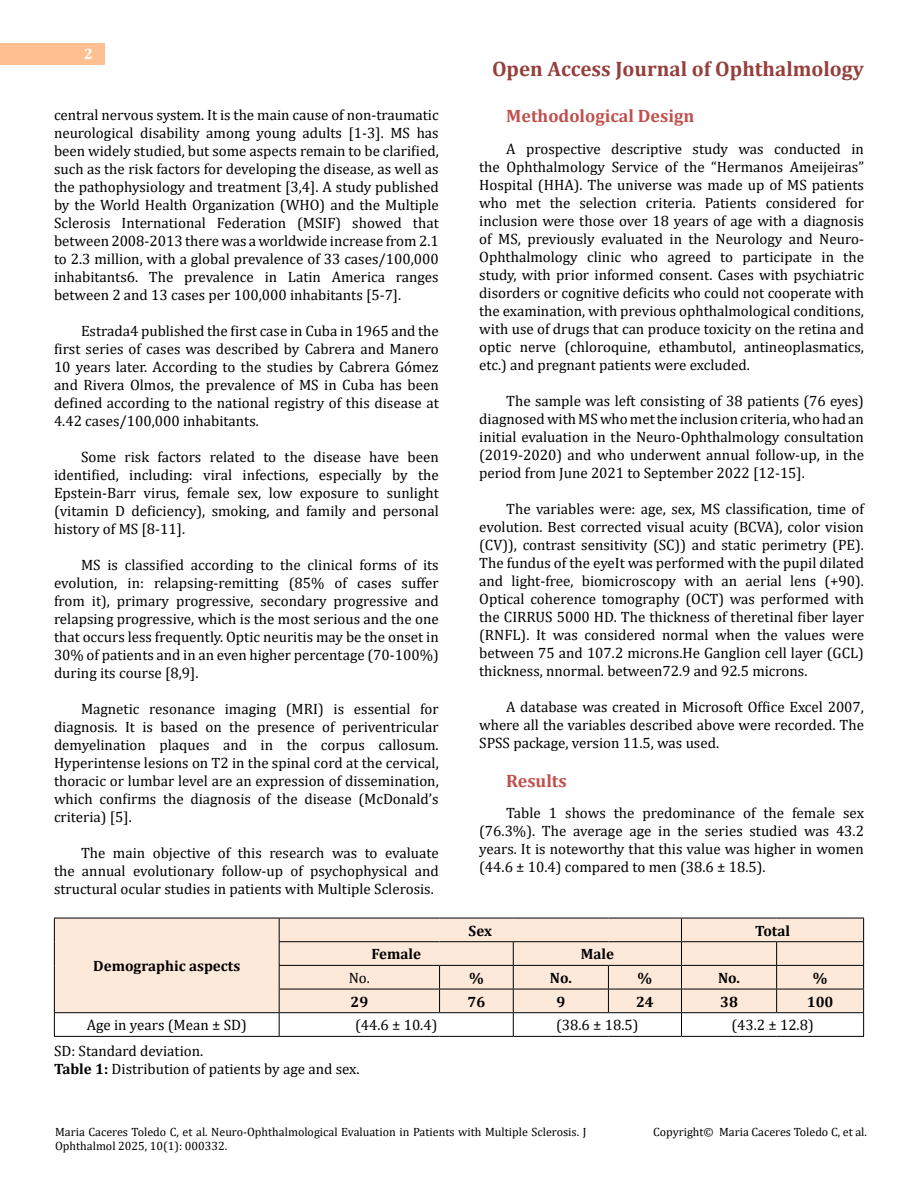
<style>
.page{position:relative;width:918px;height:1188px;background:#fff}
.page>*{position:absolute;margin:0;border:0;box-sizing:border-box;transform-origin:0 0}
.t1{font:700 21px "Cambria";color:#953f3c}
.t2{font:700 18px "Cambria";color:#c0504d}
.t3{font:15px/18px "Cambria";color:#000;text-align:justify}
.t4{font:700 15px "Cambria";color:#000}
.t5{font:700 15px "Cambria";color:#fff}
.t6{font:12px/14.4px "Cambria";color:#000}
.s1{font-weight:700}
</style>
<div class="page">
<div style="left:0;top:43px;width:105px;height:21px;background:#ffbf91"></div>
<div style="left:55px;top:919px;width:808px;height:93px;background:#fde9d9"></div>
<hr style="left:54px;top:918px;width:225px;height:1px;background:#000">
<hr style="left:279px;top:918px;width:161px;height:1px;background:#000">
<hr style="left:440px;top:918px;width:73px;height:1px;background:#000">
<hr style="left:513px;top:918px;width:95px;height:1px;background:#000">
<hr style="left:608px;top:918px;width:73px;height:1px;background:#000">
<hr style="left:681px;top:918px;width:96px;height:1px;background:#000">
<hr style="left:777px;top:918px;width:87px;height:1px;background:#000">
<hr style="left:279px;top:941px;width:161px;height:1px;background:#000">
<hr style="left:440px;top:941px;width:73px;height:1px;background:#000">
<hr style="left:513px;top:941px;width:95px;height:1px;background:#000">
<hr style="left:608px;top:941px;width:73px;height:1px;background:#000">
<hr style="left:681px;top:941px;width:96px;height:1px;background:#000">
<hr style="left:777px;top:941px;width:87px;height:1px;background:#000">
<hr style="left:279px;top:965px;width:161px;height:1px;background:#000">
<hr style="left:440px;top:965px;width:73px;height:1px;background:#000">
<hr style="left:513px;top:965px;width:95px;height:1px;background:#000">
<hr style="left:608px;top:965px;width:73px;height:1px;background:#000">
<hr style="left:681px;top:965px;width:96px;height:1px;background:#000">
<hr style="left:777px;top:965px;width:87px;height:1px;background:#000">
<hr style="left:279px;top:989px;width:161px;height:1px;background:#000">
<hr style="left:440px;top:989px;width:73px;height:1px;background:#000">
<svg style="left:439px;top:966px;width:1px;height:46px"></svg>
<hr style="left:513px;top:989px;width:95px;height:1px;background:#000">
<hr style="left:608px;top:989px;width:73px;height:1px;background:#000">
<svg style="left:608px;top:966px;width:1px;height:46px"></svg>
<hr style="left:681px;top:989px;width:96px;height:1px;background:#000">
<hr style="left:777px;top:989px;width:87px;height:1px;background:#000">
<svg style="left:776px;top:942px;width:1px;height:70px"></svg>
<hr style="left:54px;top:1012px;width:225px;height:1px;background:#000">
<svg style="left:54px;top:918px;width:1px;height:118px"></svg>
<hr style="left:279px;top:1012px;width:161px;height:1px;background:#000">
<svg style="left:279px;top:918px;width:1px;height:118px"></svg>
<hr style="left:440px;top:1012px;width:73px;height:1px;background:#000">
<hr style="left:513px;top:1012px;width:95px;height:1px;background:#000">
<svg style="left:513px;top:942px;width:1px;height:94px"></svg>
<hr style="left:608px;top:1012px;width:73px;height:1px;background:#000">
<hr style="left:681px;top:1012px;width:96px;height:1px;background:#000">
<svg style="left:681px;top:918px;width:1px;height:118px"></svg>
<hr style="left:777px;top:1012px;width:87px;height:1px;background:#000">
<svg style="left:863px;top:918px;width:1px;height:118px"></svg>
<hr style="left:54px;top:1036px;width:225px;height:1px;background:#000">
<hr style="left:279px;top:1036px;width:161px;height:1px;background:#000">
<hr style="left:440px;top:1036px;width:73px;height:1px;background:#000">
<hr style="left:513px;top:1036px;width:95px;height:1px;background:#000">
<hr style="left:608px;top:1036px;width:73px;height:1px;background:#000">
<hr style="left:681px;top:1036px;width:96px;height:1px;background:#000">
<hr style="left:777px;top:1036px;width:87px;height:1px;background:#000">
<p class="t5" style="left:84px;top:44px;width:10px">2</p>
<p class="t3" style="left:54px;top:105px;width:386px">central nervous system. It is the main cause of non-traumatic neurological disability among young adults [1-3]. MS has been widely studied, but some aspects remain to be clarified, such as the risk factors for developing the disease, as well as the pathophysiology and treatment [3,4]. A study published by the World Health Organization (WHO) and the Multiple Sclerosis International Federation (MSIF) showed that between 2008-2013 there was a worldwide increase from 2.1 to 2.3 million, with a global prevalence of 33 cases/100,000 inhabitants6. The prevalence in Latin America ranges between 2 and 13 cases per 100,000 inhabitants [5-7].</p>
<p class="t3" style="left:54px;top:321px;width:386px;text-indent:27px">Estrada4 published the first case in Cuba in 1965 and the first series of cases was described by Cabrera and Manero 10 years later. According to the studies by Cabrera Gómez and Rivera Olmos, the prevalence of MS in Cuba has been defined according to the national registry of this disease at 4.42 cases/100,000 inhabitants.</p>
<p class="t3" style="left:54px;top:447px;width:386px;text-indent:27px">Some risk factors related to the disease have been identified, including: viral infections, especially by the Epstein-Barr virus, female sex, low exposure to sunlight (vitamin D deficiency), smoking, and family and personal history of MS [8-11].</p>
<p class="t3" style="left:54px;top:555px;width:386px;text-indent:27px">MS is classified according to the clinical forms of its evolution, in: relapsing-remitting (85% of cases suffer from it), primary progressive, secondary progressive and relapsing progressive, which is the most serious and the one that occurs less frequently. Optic neuritis may be the onset in 30% of patients and in an even higher percentage (70-100%) during its course [8,9].</p>
<p class="t3" style="left:54px;top:699px;width:386px;text-indent:27px">Magnetic resonance imaging (MRI) is essential for diagnosis. It is based on the presence of periventricular demyelination plaques and in the corpus callosum.<br>Hyperintense lesions on T2 in the spinal cord at the cervical, thoracic or lumbar level are an expression of dissemination, which confirms the diagnosis of the disease (McDonald’s criteria) [5].</p>
<p class="t3" style="left:54px;top:843px;width:386px;text-indent:27px">The main objective of this research was to evaluate the annual evolutionary follow-up of psychophysical and structural ocular studies in patients with Multiple Sclerosis.</p>
<h1 class="t1" style="left:492px;top:54px;width:373px">Open Access Journal of Ophthalmology</h1>
<p class="t2" style="left:506px;top:103px;width:190px">Methodological Design</p>
<p class="t3" style="left:479px;top:139px;width:386px;text-indent:27px">A prospective descriptive study was conducted in the Ophthalmology Service of the “Hermanos Ameijeiras” Hospital (HHA). The universe was made up of MS patients who met the selection criteria. Patients considered for inclusion were those over 18 years of age with a diagnosis of MS, previously evaluated in the Neurology and Neuro-Ophthalmology clinic who agreed to participate in the study, with prior informed consent. Cases with psychiatric disorders or cognitive deficits who could not cooperate with the examination, with previous ophthalmological conditions, with use of drugs that can produce toxicity on the retina and optic nerve (chloroquine, ethambutol, antineoplasmatics, etc.) and pregnant patients were excluded.</p>
<p class="t3" style="left:479px;top:391px;width:386px;text-indent:27px">The sample was left consisting of 38 patients (76 eyes) diagnosed with MS who met the inclusion criteria, who had an initial evaluation in the Neuro-Ophthalmology consultation (2019-2020) and who underwent annual follow-up, in the period from June 2021 to September 2022 [12-15].</p>
<p class="t3" style="left:479px;top:499px;width:386px;text-indent:27px">The variables were: age, sex, MS classification, time of evolution. Best corrected visual acuity (BCVA), color vision (CV)), contrast sensitivity (SC)) and static perimetry (PE).<br>The fundus of the eyeIt was performed with the pupil dilated and light-free, biomicroscopy with an aerial lens (+90).<br>Optical coherence tomography (OCT) was performed with the CIRRUS 5000 HD. The thickness of theretinal fiber layer (RNFL). It was considered normal when the values were between 75 and 107.2 microns.He Ganglion cell layer (GCL) thickness, nnormal. between72.9 and 92.5 microns.</p>
<p class="t3" style="left:479px;top:697px;width:386px;text-indent:27px">A database was created in Microsoft Office Excel 2007, where all the variables described above were recorded. The SPSS package, version 11.5, was used.</p>
<p class="t2" style="left:506px;top:768px;width:62px">Results</p>
<p class="t3" style="left:479px;top:804px;width:386px;text-indent:27px">Table 1 shows the predominance of the female sex (76.3%). The average age in the series studied was 43.2 years. It is noteworthy that this value was higher in women (44.6 ± 10.4) compared to men (38.6 ± 18.5).</p>
<p class="t4" style="left:469px;top:920px;width:25px">Sex</p>
<p class="t4" style="left:755px;top:920px;width:36px">Total</p>
<p class="t4" style="left:93px;top:956px;width:149px">Demographic aspects</p>
<p class="t4" style="left:372px;top:944px;width:51px">Female</p>
<p class="t4" style="left:581px;top:944px;width:35px">Male</p>
<p class="t3" style="left:349px;top:969px;width:23px">No.</p>
<p class="t4" style="left:469px;top:967px;width:16px">%</p>
<p class="t4" style="left:550px;top:967px;width:24px">No.</p>
<p class="t4" style="left:638px;top:967px;width:16px">%</p>
<p class="t4" style="left:718px;top:967px;width:24px">No.</p>
<p class="t4" style="left:813px;top:967px;width:16px">%</p>
<p class="t4" style="left:351px;top:991px;width:19px">29</p>
<p class="t4" style="left:468px;top:991px;width:19px">76</p>
<p class="t4" style="left:556px;top:991px;width:10px">9</p>
<p class="t4" style="left:636px;top:991px;width:19px">24</p>
<p class="t4" style="left:720px;top:991px;width:19px">38</p>
<p class="t4" style="left:807px;top:991px;width:28px">100</p>
<p class="t3" style="left:87px;top:1016px;width:162px">Age in years (Mean ± SD)</p>
<p class="t3" style="left:355px;top:1016px;width:84px">(44.6 ± 10.4)</p>
<p class="t3" style="left:556px;top:1016px;width:84px">(38.6 ± 18.5)</p>
<p class="t3" style="left:731px;top:1016px;width:84px">(43.2 ± 12.8)</p>
<p class="t3" style="left:54px;top:1041px;width:307px">SD: Standard deviation.<br><span class="s1">Table 1:</span> Distribution of patients by age and sex.</p>
<p class="t6" style="left:55px;top:1124px;width:533px">Maria Caceres Toledo C, et al. Neuro-Ophthalmological Evaluation in Patients with Multiple Sclerosis. J<br>Ophthalmol 2025, 10(1): 000332.</p>
<p class="t6" style="left:653px;top:1124px;width:215px">Copyright© Maria Caceres Toledo C, et al.</p>
</div>
